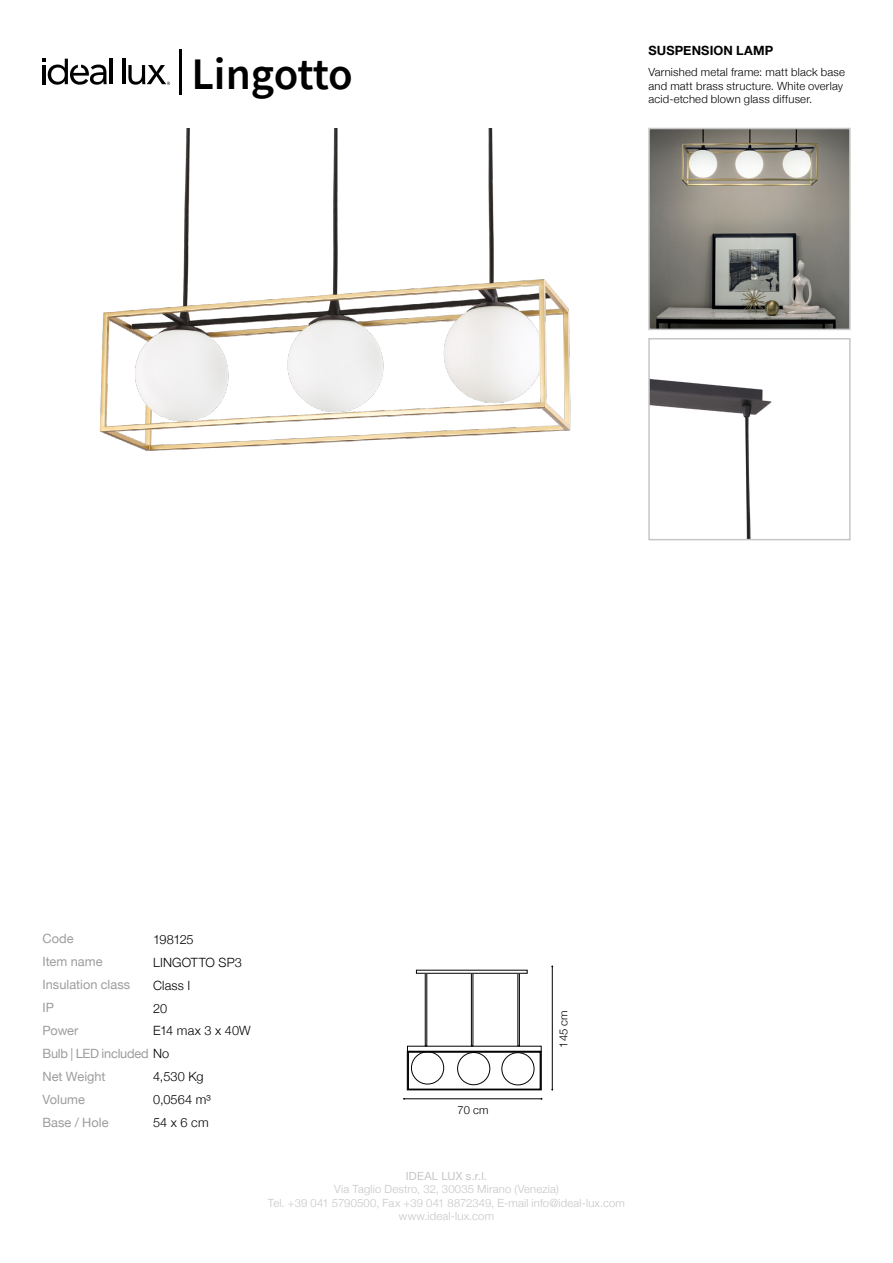
<style>
.page{position:relative;width:893px;height:1263px;background:#fff}
.page>*{position:absolute;margin:0;border:0;box-sizing:border-box;transform-origin:0 0}
.t1{font:600 45px "Source Sans Pro";letter-spacing:-.015em;color:#000}
.t2{font:300 12.75px/23px "Helvetica Neue";letter-spacing:.01em;color:#000}
.t3{font:12.75px/23px "Helvetica Neue";color:#9d9d9c}
.t4{font:12.75px/22.8px "Helvetica Neue";letter-spacing:-.02em;color:#9d9d9c}
.t5{font:700 12.75px "Helvetica Neue";letter-spacing:.01em;color:#000}
.t6{font:300 11.25px/13.5px "Helvetica Neue";letter-spacing:.015em;color:#c6c6c6;text-align:center}
.t7{font:300 11.25px/13.5px "Helvetica Neue";letter-spacing:.015em;color:#000}
.t8{font:11.25px "Helvetica Neue";letter-spacing:.015em;color:#c6c6c6}
.s1{font-weight:300;color:#000}
</style>
<div class="page">
<hr style="left:179px;top:49px;width:3px;height:45px;background:#000">
<hr style="left:110px;top:59px;width:3px;height:25px;background:#000">
<hr style="left:122px;top:59px;width:3px;height:25px;background:#000">
<svg style="left:43px;top:59px;width:64px;height:26px"></svg>
<svg style="left:128px;top:65px;width:42px;height:20px"></svg>
<img style="left:99px;top:129px;width:472px;height:322px">
<img style="left:651px;top:379px;width:121px;height:158px">
<div style="left:648px;top:338px;width:203px;height:202px;border:2px solid #c6c6c6"></div>
<img style="left:651px;top:131px;width:197px;height:196px">
<div style="left:648px;top:128px;width:203px;height:202px;border:2px solid #c6c6c6"></div>
<hr style="left:404px;top:1098px;width:137px;height:1px;background:#000">
<hr style="left:552px;top:966px;width:1px;height:124px;background:#000">
<svg style="left:407px;top:1051px;width:134px;height:39px"></svg>
<div style="left:411px;top:1052px;width:33px;height:32px;border:1px solid #020203;border-radius:50%"></div>
<div style="left:457px;top:1052px;width:33px;height:33px;border:1px solid #020203;border-radius:50%"></div>
<div style="left:502px;top:1052px;width:32px;height:33px;border:1px solid #020203;border-radius:50%"></div>
<div style="left:425px;top:973px;width:2px;height:73px;border:1px solid #020203"></div>
<div style="left:471px;top:973px;width:2px;height:73px;border:1px solid #020203"></div>
<h1 class="t1" style="left:191px;top:44px;width:163px">Lingotto</h1>
<p class="t5" style="left:648px;top:39px;width:126px">SUSPENSION LAMP</p>
<p class="t7" style="left:648px;top:65px;width:198px">Varnished metal frame: matt black base and matt brass structure. White overlay acid-etched blown glass diffuser.</p>
<p class="t3" style="left:43px;top:926px;width:89px">Code<br>Item name<br>Insulation class</p>
<p class="t3" style="left:43px;top:995px;width:13px">IP</p>
<p class="t2" style="left:153px;top:927px;width:42px">198125</p>
<p class="t2" style="left:153px;top:950px;width:90px">LINGOTTO SP3<br>Class I</p>
<p class="t2" style="left:153px;top:996px;width:16px">20</p>
<p class="t4" style="left:42px;top:1018px;width:128px">Power<br>Bulb | LED included <span class="s1">No</span></p>
<p class="t2" style="left:153px;top:1018px;width:99px">E14 max 3 x 40W</p>
<p class="t3" style="left:42px;top:1064px;width:65px">Net Weight</p>
<p class="t3" style="left:42px;top:1087px;width:68px">Volume<br>Base / Hole</p>
<p class="t2" style="left:153px;top:1064px;width:52px">4,530 Kg</p>
<p class="t2" style="left:153px;top:1087px;width:59px">0,0564 m³<br>54 x 6 cm</p>
<p class="t7" style="left:458px;top:1102px;width:32px">70 cm</p>
<p class="t7" style="left:556px;top:1048px;width:39px;rotate:-90deg">145 cm</p>
<p class="t8" style="left:406px;top:1166px;width:83px">IDEAL LUX s.r.l.</p>
<p class="t6" style="left:268px;top:1182px;width:359px">Via Taglio Destro, 32, 30035 Mirano (Venezia)<br>Tel. +39 041 5790500, Fax +39 041 8872349, E-mail info@ideal-lux.com www.ideal-lux.com</p>
</div>
